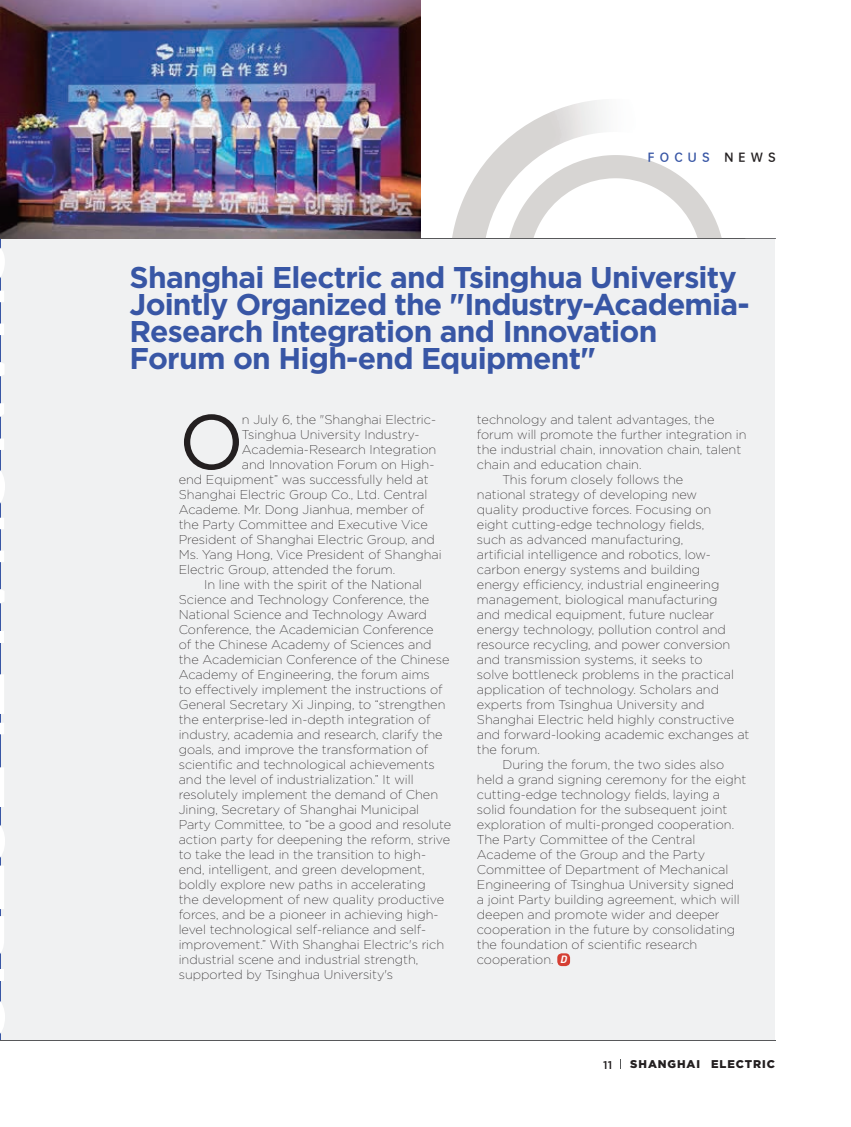
<style>
.page{position:relative;width:851px;height:1127px;background:#fff}
.page>*{position:absolute;margin:0;border:0;box-sizing:border-box;transform-origin:0 0}
.t1{font:77.1px "Gotham";color:#231f20}
.t2{font:700 30px/27px "Gotham";letter-spacing:-.025em;color:#3856a5}
.t3{font:200 12.75px "Gotham";color:#231f20}
.t4{font:900 11.25px "Gotham";letter-spacing:.08em;color:#231f20}
.t5{font:11.25px "OPPO Sans B";letter-spacing:.46em;color:#3856a5}
.t6{font:11.25px "OPPO Sans B";color:#231f20}
.t7{font:500 11.25px "Gotham";color:#231f20}
.s1{font-family:"DIN";font-weight:700;font-style:italic;font-size:10.5px;color:#fff}
</style>
<div class="page">
<div style="left:1px;top:238px;width:774px;height:803px;background:#f0f1f2"></div>
<hr style="left:0;top:238px;width:1px;height:803px;background:#3856a5">
<hr style="left:0;top:238px;width:775px;height:1px;background:#57585a">
<img style="left:745px;top:238px;width:30px;height:1px">
<img style="left:528px;top:155px;width:87px;height:44px">
<div style="left:557px;top:953px;width:13px;height:13px;background:#d53f33;border-radius:4px"></div>
<img style="left:1px;top:0;width:419px;height:239px">
<hr style="left:0;top:1040px;width:775px;height:1px;background:#57585a">
<p class="t5" style="left:647px;top:148px;width:63px">FOCUS</p>
<p class="t6" style="left:724px;top:148px;width:53px">NEWS</p>
<h2 class="t2" style="left:130px;top:263px;width:621px">Shanghai Electric and Tsinghua University Jointly Organized the "Industry-Academia-Research Integration and Innovation Forum on High-end Equipment"</h2>
<h1 class="t1" style="left:179px;top:399px;width:67px">O</h1>
<p class="t3" style="left:242px;top:413px;width:196px">n July 6, the "Shanghai Electric-</p>
<p class="t3" style="left:242px;top:428px;width:179px">Tsinghua University Industry-</p>
<p class="t3" style="left:242px;top:443px;width:196px">Academia-Research Integration</p>
<p class="t3" style="left:242px;top:458px;width:194px">and Innovation Forum on High-</p>
<p class="t3" style="left:179px;top:473px;width:251px">end Equipment” was successfully held at</p>
<p class="t3" style="left:179px;top:488px;width:250px">Shanghai Electric Group Co., Ltd. Central</p>
<p class="t3" style="left:179px;top:503px;width:247px">Academe. Mr. Dong Jianhua, member of</p>
<p class="t3" style="left:179px;top:518px;width:250px">the Party Committee and Executive Vice</p>
<p class="t3" style="left:179px;top:533px;width:257px">President of Shanghai Electric Group, and</p>
<p class="t3" style="left:179px;top:548px;width:264px">Ms. Yang Hong, Vice President of Shanghai</p>
<p class="t3" style="left:179px;top:563px;width:218px">Electric Group, attended the forum.</p>
<p class="t3" style="left:204px;top:578px;width:219px">In line with the spirit of the National</p>
<p class="t3" style="left:179px;top:593px;width:252px">Science and Technology Conference, the</p>
<p class="t3" style="left:179px;top:608px;width:250px">National Science and Technology Award</p>
<p class="t3" style="left:179px;top:623px;width:256px">Conference, the Academician Conference</p>
<p class="t3" style="left:179px;top:638px;width:254px">of the Chinese Academy of Sciences and</p>
<p class="t3" style="left:179px;top:653px;width:272px">the Academician Conference of the Chinese</p>
<p class="t3" style="left:179px;top:667px;width:253px">Academy of Engineering, the forum aims</p>
<p class="t3" style="left:179px;top:682px;width:265px">to effectively implement the instructions of</p>
<p class="t3" style="left:179px;top:697px;width:268px">General Secretary Xi Jinping, to “strengthen</p>
<p class="t3" style="left:179px;top:712px;width:253px">the enterprise-led in-depth integration of</p>
<p class="t3" style="left:179px;top:727px;width:265px">industry, academia and research, clarify the</p>
<p class="t3" style="left:179px;top:742px;width:251px">goals, and improve the transformation of</p>
<p class="t3" style="left:179px;top:757px;width:258px">scientific and technological achievements</p>
<p class="t3" style="left:179px;top:772px;width:236px">and the level of industrialization.” It will</p>
<p class="t3" style="left:179px;top:787px;width:261px">resolutely implement the demand of Chen</p>
<p class="t3" style="left:179px;top:802px;width:242px">Jining, Secretary of Shanghai Municipal</p>
<p class="t3" style="left:179px;top:817px;width:274px">Party Committee, to “be a good and resolute</p>
<p class="t3" style="left:179px;top:832px;width:273px">action party for deepening the reform, strive</p>
<p class="t3" style="left:179px;top:847px;width:249px">to take the lead in the transition to high-</p>
<p class="t3" style="left:179px;top:862px;width:247px">end, intelligent, and green development,</p>
<p class="t3" style="left:179px;top:877px;width:248px">boldly explore new paths in accelerating</p>
<p class="t3" style="left:179px;top:892px;width:267px">the development of new quality productive</p>
<p class="t3" style="left:179px;top:907px;width:261px">forces, and be a pioneer in achieving high-</p>
<p class="t3" style="left:179px;top:922px;width:249px">level technological self-reliance and self-</p>
<p class="t3" style="left:179px;top:937px;width:267px">improvement.” With Shanghai Electric's rich</p>
<p class="t3" style="left:179px;top:952px;width:241px">industrial scene and industrial strength,</p>
<p class="t3" style="left:179px;top:967px;width:216px">supported by Tsinghua University's</p>
<p class="t3" style="left:477px;top:412px;width:239px">technology and talent advantages, the</p>
<p class="t3" style="left:477px;top:427px;width:271px">forum will promote the further integration in</p>
<p class="t3" style="left:477px;top:442px;width:266px">the industrial chain, innovation chain, talent</p>
<p class="t3" style="left:477px;top:457px;width:166px">chain and education chain.</p>
<p class="t3" style="left:502px;top:472px;width:182px">This forum closely follows the</p>
<p class="t3" style="left:477px;top:487px;width:222px">national strategy of developing new</p>
<p class="t3" style="left:477px;top:502px;width:236px">quality productive forces. Focusing on</p>
<p class="t3" style="left:477px;top:517px;width:229px">eight cutting-edge technology fields,</p>
<p class="t3" style="left:477px;top:532px;width:208px">such as advanced manufacturing,</p>
<p class="t3" style="left:477px;top:547px;width:235px">artificial intelligence and robotics, low-</p>
<p class="t3" style="left:477px;top:562px;width:225px">carbon energy systems and building</p>
<p class="t3" style="left:477px;top:577px;width:244px">energy efficiency, industrial engineering</p>
<p class="t3" style="left:477px;top:592px;width:242px">management, biological manufacturing</p>
<p class="t3" style="left:477px;top:607px;width:239px">and medical equipment, future nuclear</p>
<p class="t3" style="left:477px;top:622px;width:250px">energy technology, pollution control and</p>
<p class="t3" style="left:477px;top:637px;width:255px">resource recycling, and power conversion</p>
<p class="t3" style="left:477px;top:652px;width:227px">and transmission systems, it seeks to</p>
<p class="t3" style="left:477px;top:667px;width:258px">solve bottleneck problems in the practical</p>
<p class="t3" style="left:477px;top:682px;width:244px">application of technology. Scholars and</p>
<p class="t3" style="left:477px;top:697px;width:229px">experts from Tsinghua University and</p>
<p class="t3" style="left:477px;top:712px;width:259px">Shanghai Electric held highly constructive</p>
<p class="t3" style="left:477px;top:727px;width:274px">and forward-looking academic exchanges at</p>
<p class="t3" style="left:477px;top:742px;width:64px">the forum.</p>
<p class="t3" style="left:502px;top:757px;width:223px">During the forum, the two sides also</p>
<p class="t3" style="left:477px;top:772px;width:271px">held a grand signing ceremony for the eight</p>
<p class="t3" style="left:477px;top:787px;width:245px">cutting-edge technology fields, laying a</p>
<p class="t3" style="left:477px;top:802px;width:252px">solid foundation for the subsequent joint</p>
<p class="t3" style="left:477px;top:817px;width:259px">exploration of multi-pronged cooperation.</p>
<p class="t3" style="left:477px;top:832px;width:220px">The Party Committee of the Central</p>
<p class="t3" style="left:477px;top:847px;width:230px">Academe of the Group and the Party</p>
<p class="t3" style="left:477px;top:862px;width:253px">Committee of Department of Mechanical</p>
<p class="t3" style="left:477px;top:877px;width:259px">Engineering of Tsinghua University signed</p>
<p class="t3" style="left:477px;top:892px;width:264px">a joint Party building agreement, which will</p>
<p class="t3" style="left:477px;top:907px;width:244px">deepen and promote wider and deeper</p>
<p class="t3" style="left:477px;top:922px;width:260px">cooperation in the future by consolidating</p>
<p class="t3" style="left:477px;top:937px;width:222px">the foundation of scientific research</p>
<p class="t3" style="left:477px;top:952px;width:92px">cooperation. <span class="s1">D</span></p>
<p class="t7" style="left:603px;top:1057px;width:11px">11</p>
<p class="t4" style="left:630px;top:1057px;width:146px">SHANGHAI ELECTRIC</p>
</div>
